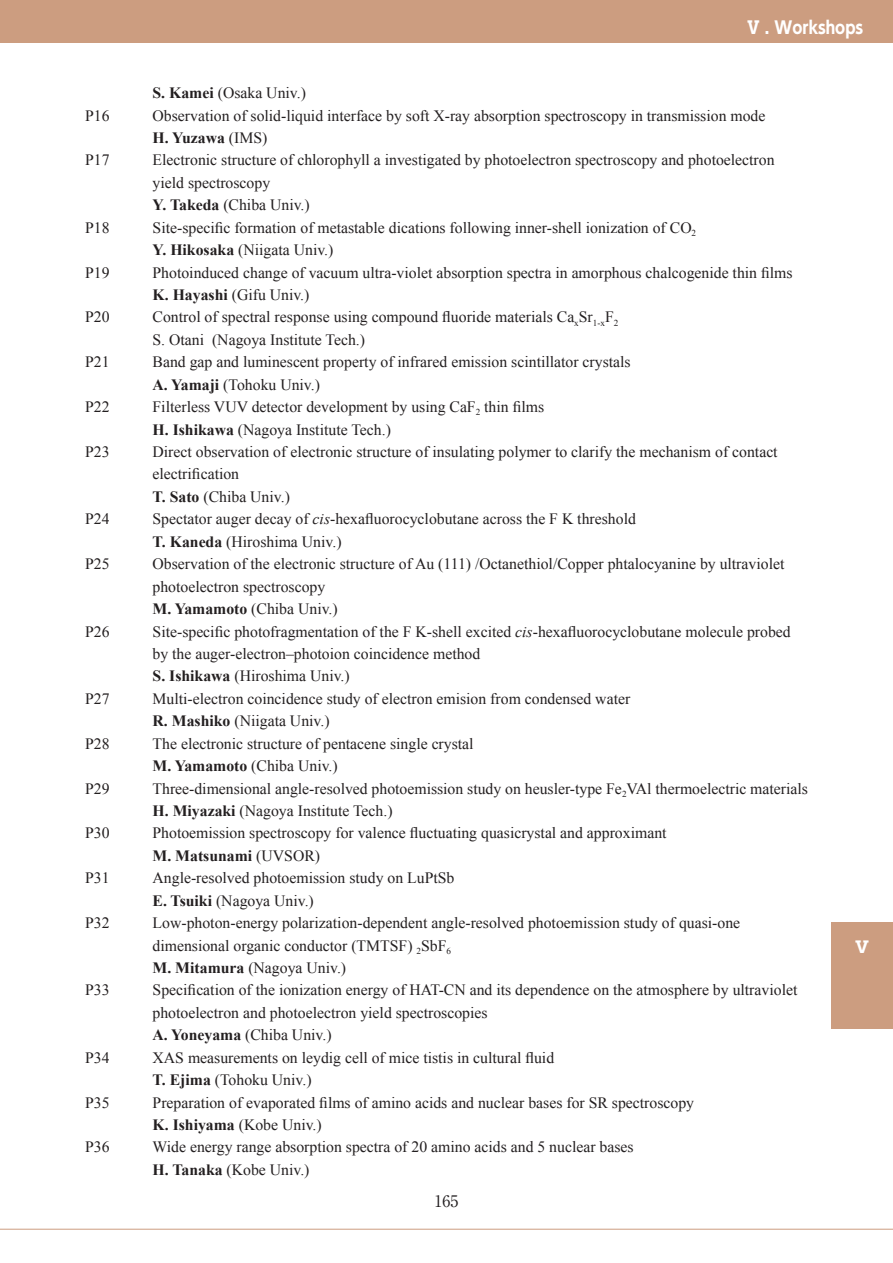
<style>
.page{position:relative;width:893px;height:1263px;background:#fff}
.page>*{position:absolute;margin:0;border:0;box-sizing:border-box;transform-origin:0 0}
.t1{font:700 16.95px "UD Shin Go Pro";color:#fff;scale:.9 1}
.t2{font:15.9px "Ryumin Pro";color:#231f20}
.t3{font:700 15.9px "Shin Go Pro";color:#fff}
.t4{font:15.75px/22.5px "Times New Roman";color:#231f20}
.s1{font-weight:700}
.s2{font-style:italic}
</style>
<div class="page">
<div style="left:0;top:0;width:893px;height:43px;background:#cc9d80"></div>
<hr style="left:0;top:1229px;width:893px;height:1px;background:#cc9d80">
<div style="left:831px;top:923px;width:62px;height:106px;background:#cc9d80"></div>
<p class="t4" style="left:153px;top:81px;width:155px"><span class="s1">S. Kamei</span> (Osaka Univ.)</p>
<p class="t1" style="left:746px;top:13px;width:132px">Ⅴ . Workshops</p>
<p class="t4" style="left:85px;top:104px;width:26px">P16</p>
<p class="t4" style="left:153px;top:104px;width:614px">Observation of solid-liquid interface by soft X-ray absorption spectroscopy in transmission mode<br><span class="s1">H. Yuzawa</span> (IMS)</p>
<p class="t4" style="left:85px;top:149px;width:26px">P17</p>
<p class="t4" style="left:153px;top:149px;width:624px">Electronic structure of chlorophyll a investigated by photoelectron spectroscopy and photoelectron yield spectroscopy<br><span class="s1">Y. Takeda</span> (Chiba Univ.)</p>
<p class="t4" style="left:85px;top:216px;width:26px">P18</p>
<p class="t4" style="left:153px;top:216px;width:545px">Site-specific formation of metastable dications following inner-shell ionization of CO<sub>2<br></sub><span class="s1">Y. Hikosaka</span> (Niigata Univ.)</p>
<p class="t4" style="left:85px;top:261px;width:26px">P19</p>
<p class="t4" style="left:153px;top:261px;width:641px">Photoinduced change of vacuum ultra-violet absorption spectra in amorphous chalcogenide thin films<br><span class="s1">K. Hayashi</span> (Gifu Univ.)</p>
<p class="t4" style="left:85px;top:306px;width:26px">P20</p>
<p class="t4" style="left:153px;top:306px;width:467px">Control of spectral response using compound fluoride materials Ca<sub>x</sub>Sr<sub>1-x</sub>F<sub>2<br></sub>S. Otani (Nagoya Institute Tech.)</p>
<p class="t4" style="left:85px;top:351px;width:26px">P21</p>
<p class="t4" style="left:153px;top:351px;width:480px">Band gap and luminescent property of infrared emission scintillator crystals<br><span class="s1">A. Yamaji</span> (Tohoku Univ.)</p>
<p class="t4" style="left:85px;top:395px;width:26px">P22</p>
<p class="t4" style="left:153px;top:395px;width:393px">Filterless VUV detector development by using CaF<sub>2</sub> thin films<br><span class="s1">H. Ishikawa</span> (Nagoya Institute Tech.)</p>
<p class="t4" style="left:85px;top:440px;width:26px">P23</p>
<p class="t4" style="left:153px;top:440px;width:627px">Direct observation of electronic structure of insulating polymer to clarify the mechanism of contact electrification<br><span class="s1">T. Sato</span> (Chiba Univ.)</p>
<p class="t4" style="left:85px;top:508px;width:26px">P24</p>
<p class="t4" style="left:153px;top:508px;width:485px">Spectator auger decay of <span class="s2">cis</span>-hexafluorocyclobutane across the F K threshold<br><span class="s1">T. Kaneda</span> (Hiroshima Univ.)</p>
<p class="t4" style="left:85px;top:552px;width:26px">P25</p>
<p class="t4" style="left:153px;top:552px;width:633px">Observation of the electronic structure of Au (111) /Octanethiol/Copper phtalocyanine by ultraviolet photoelectron spectroscopy<br><span class="s1">M. Yamamoto</span> (Chiba Univ.)</p>
<p class="t4" style="left:85px;top:620px;width:26px">P26</p>
<p class="t4" style="left:153px;top:620px;width:640px">Site-specific photofragmentation of the F K-shell excited <span class="s2">cis</span>-hexafluorocyclobutane molecule probed by the auger-electron–photoion coincidence method<br><span class="s1">S. Ishikawa</span> (Hiroshima Univ.)</p>
<p class="t4" style="left:85px;top:687px;width:26px">P27</p>
<p class="t4" style="left:153px;top:687px;width:479px">Multi-electron coincidence study of electron emision from condensed water<br><span class="s1">R. Mashiko</span> (Niigata Univ.)</p>
<p class="t4" style="left:85px;top:732px;width:26px">P28</p>
<p class="t4" style="left:153px;top:732px;width:323px">The electronic structure of pentacene single crystal<br><span class="s1">M. Yamamoto</span> (Chiba Univ.)</p>
<p class="t4" style="left:85px;top:777px;width:26px">P29</p>
<p class="t4" style="left:153px;top:777px;width:657px">Three-dimensional angle-resolved photoemission study on heusler-type Fe<sub>2</sub>VAl thermoelectric materials<br><span class="s1">H. Miyazaki</span> (Nagoya Institute Tech.)</p>
<p class="t4" style="left:85px;top:822px;width:26px">P30</p>
<p class="t4" style="left:153px;top:822px;width:516px">Photoemission spectroscopy for valence fluctuating quasicrystal and approximant<br><span class="s1">M. Matsunami</span> (UVSOR)</p>
<p class="t4" style="left:85px;top:866px;width:26px">P31</p>
<p class="t4" style="left:153px;top:866px;width:303px">Angle-resolved photoemission study on LuPtSb<br><span class="s1">E. Tsuiki</span> (Nagoya Univ.)</p>
<p class="t4" style="left:85px;top:911px;width:26px">P32</p>
<p class="t4" style="left:153px;top:911px;width:589px">Low-photon-energy polarization-dependent angle-resolved photoemission study of quasi-one dimensional organic conductor (TMTSF) <sub>2</sub>SbF<sub>6<br></sub><span class="s1">M. Mitamura</span> (Nagoya Univ.)</p>
<p class="t4" style="left:85px;top:979px;width:26px">P33</p>
<p class="t4" style="left:153px;top:979px;width:646px">Specification of the ionization energy of HAT-CN and its dependence on the atmosphere by ultraviolet photoelectron and photoelectron yield spectroscopies<br><span class="s1">A. Yoneyama</span> (Chiba Univ.)</p>
<p class="t4" style="left:85px;top:1046px;width:26px">P34</p>
<p class="t4" style="left:153px;top:1046px;width:403px">XAS measurements on leydig cell of mice tistis in cultural fluid<br><span class="s1">T. Ejima</span> (Tohoku Univ.)</p>
<p class="t4" style="left:85px;top:1091px;width:26px">P35</p>
<p class="t4" style="left:153px;top:1091px;width:543px">Preparation of evaporated films of amino acids and nuclear bases for SR spectroscopy<br><span class="s1">K. Ishiyama</span> (Kobe Univ.)</p>
<p class="t4" style="left:85px;top:1136px;width:26px">P36</p>
<p class="t4" style="left:153px;top:1136px;width:483px">Wide energy range absorption spectra of 20 amino acids and 5 nuclear bases<br><span class="s1">H. Tanaka</span> (Kobe Univ.)</p>
<p class="t2" style="left:434px;top:1188px;width:25px">165</p>
<p class="t3" style="left:854px;top:934px;width:17px">Ⅴ</p>
</div>
